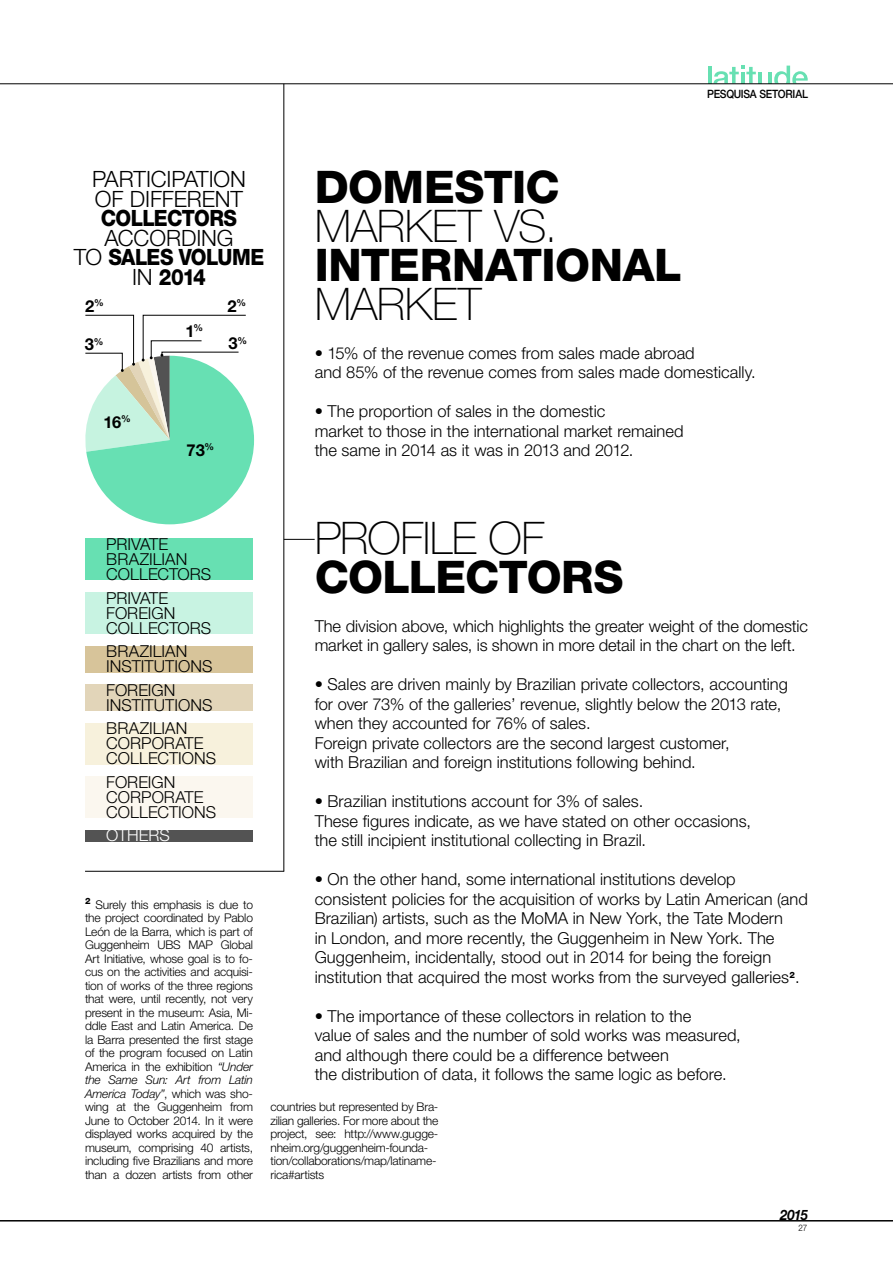
<style>
.page{position:relative;width:893px;height:1263px;background:#fff}
.page>*{position:absolute;margin:0;border:0;box-sizing:border-box;transform-origin:0 0}
.LAT_Título_LIGHT{font:800 45px/39px "Helvetica Neue LT Std";letter-spacing:-.01em;color:#000}
.LAT_TITULOS_graficos{font:300 22.5px/19.5px "Helvetica Neue LT Std";letter-spacing:-.005em;color:#000;text-align:center}
.LAT_itens_destacados{font:300 16.5px/19.5px "Helvetica Neue LT Std";color:#000}
.LAT_Textão{font:300 16.5px/19.5px "Helvetica Neue LT Std";letter-spacing:-.01em;color:#000}
.t1{font:700 16.5px "Helvetica Neue LT Std";color:#000}
.t2{font:300 16.5px "Helvetica Neue LT Std";color:#fff}
.t3{font:italic 700 14.4px "Helvetica Neue LT Std";color:#000;scale:.9 1}
.LAT_nota_rodape{font:300 12px/13.5px "Helvetica Neue LT Std";letter-spacing:-.015em;color:#000;text-align:justify}
.t4{font:500 11.55px "Helvetica Neue LT Std";letter-spacing:-.02em;color:#000;scale:.9 1}
.t5{font:300 9px "Helvetica Neue LT Std";color:#000;scale:.9 1}
.s1{font-weight:800}
.s2{font-weight:100}
.s3{font-weight:700}
.s4{font-style:italic}
</style>
<div class="page">
<hr style="left:768px;top:72px;width:4px;height:11px;background:#67e0b2">
<svg style="left:774px;top:66px;width:34px;height:17px"></svg>
<hr style="left:708px;top:66px;width:3px;height:17px;background:#67e0b2">
<svg style="left:714px;top:66px;width:47px;height:17px"></svg>
<hr style="left:0;top:83px;width:893px;height:1px;background:#000">
<hr style="left:0;top:1220px;width:893px;height:1px;background:#000">
<div style="left:85px;top:592px;width:168px;height:42px;background:#c8f3e2"></div>
<div style="left:85px;top:539px;width:168px;height:41px;background:#67e0b2"></div>
<div style="left:85px;top:646px;width:168px;height:26px;background:#d7c49a"></div>
<div style="left:85px;top:723px;width:167px;height:42px;background:#f7f1dc"></div>
<div style="left:85px;top:684px;width:167px;height:27px;background:#e2d5b9"></div>
<div style="left:85px;top:830px;width:168px;height:11px;background:#535353"></div>
<div style="left:85px;top:776px;width:168px;height:42px;background:#fbf7ef"></div>
<svg style="left:85px;top:314px;width:169px;height:210px"></svg>
<hr style="left:284px;top:539px;width:31px;height:1px;background:#000">
<hr style="left:85px;top:871px;width:199px;height:1px;background:#000">
<hr style="left:283px;top:84px;width:1px;height:787px;background:#000">
<p class="LAT_TITULOS_graficos" style="left:74px;top:169px;width:192px">PARTICIPATION<br>OF DIFFERENT<br><span class="s1">COLLECTORS<br></span>ACCORDING<br>TO <span class="s1">SALES VOLUME<br></span>IN <span class="s1">2014</span></p>
<p class="t1" style="left:85px;top:296px;width:20px">2<sup>%</sup></p>
<p class="t1" style="left:227px;top:296px;width:20px">2<sup>%</sup></p>
<p class="t1" style="left:186px;top:321px;width:19px">1<sup>%</sup></p>
<p class="t1" style="left:229px;top:333px;width:20px">3<sup>%</sup></p>
<p class="t1" style="left:85px;top:334px;width:20px">3<sup>%</sup></p>
<p class="t1" style="left:104px;top:412px;width:29px">16<sup>%</sup></p>
<p class="t1" style="left:187px;top:440px;width:29px">73<sup>%</sup></p>
<p class="t4" style="left:707px;top:87px;width:114px">PESQUISA SETORIAL</p>
<p class="LAT_Título_LIGHT" style="left:315px;top:167px;width:369px">DOMESTIC<br><span class="s2">MARKET VS.<br></span>INTERNATIONAL<br><span class="s2">MARKET</span></p>
<p class="LAT_itens_destacados" style="left:315px;top:343px;width:443px"><span class="s3">•</span> 15% of the revenue comes from sales made abroad<br>and 85% of the revenue comes from sales made domestically.</p>
<p class="LAT_itens_destacados" style="left:315px;top:401px;width:370px"><span class="s3">•</span> The proportion of sales in the domestic<br>market to those in the international market remained the same in 2014 as it was in 2013 and 2012.</p>
<p class="LAT_itens_destacados" style="left:106px;top:537px;width:107px;line-height:15px">PRIVATE<br>BRAZILIAN<br>COLLECTORS</p>
<p class="LAT_itens_destacados" style="left:106px;top:590px;width:107px;line-height:15px">PRIVATE<br>FOREIGN<br>COLLECTORS</p>
<p class="LAT_itens_destacados" style="left:106px;top:644px;width:108px;line-height:15px">BRAZILIAN<br>INSTITUTIONS</p>
<p class="LAT_itens_destacados" style="left:106px;top:682px;width:108px;line-height:15px">FOREIGN<br>INSTITUTIONS</p>
<p class="LAT_itens_destacados" style="left:106px;top:721px;width:111px;line-height:15px">BRAZILIAN<br>CORPORATE<br>COLLECTIONS</p>
<p class="LAT_itens_destacados" style="left:106px;top:774px;width:111px;line-height:15px">FOREIGN<br>CORPORATE<br>COLLECTIONS</p>
<p class="t2" style="left:106px;top:825px;width:65px">OTHERS</p>
<p class="LAT_nota_rodape" style="left:85px;top:897px;width:169px"><sup>2</sup> Surely this emphasis is due to the project coordinated by Pablo León de la Barra, which is part of Guggenheim UBS MAP Global Art Initiative, whose goal is to fo&shy;cus on the activities and acquisi&shy;tion of works of the three regions that were, until recently, not very present in the museum: Asia, Mi&shy;ddle East and Latin America. De la Barra presented the first stage of the program focused on Latin America in the exhibition <span class="s4">“Under the Same Sun: Art from Latin America Today”</span>, which was sho&shy;wing at the Guggenheim from June to October 2014. In it were displayed works acquired by the museum, comprising 40 artists, including five Brazilians and more than a dozen artists from other</p>
<p class="LAT_Título_LIGHT" style="left:315px;top:518px;width:310px"><span class="s2">PROFILE OF<br></span>COLLECTORS</p>
<p class="LAT_Textão" style="left:315px;top:616px;width:495px">The division above, which highlights the greater weight of the domestic market in gallery sales, is shown in more detail in the chart on the left.</p>
<p class="LAT_itens_destacados" style="left:315px;top:674px;width:475px"><span class="s3">•</span> Sales are driven mainly by Brazilian private collectors, accounting for over 73% of the galleries’ revenue, slightly below the 2013 rate, when they accounted for 76% of sales.</p>
<p class="LAT_itens_destacados" style="left:315px;top:733px;width:416px">Foreign private collectors are the second largest customer, with Brazilian and foreign institutions following behind.</p>
<p class="LAT_itens_destacados" style="left:315px;top:791px;width:438px"><span class="s3">•</span> Brazilian institutions account for 3% of sales.<br>These figures indicate, as we have stated on other occasions, the still incipient institutional collecting in Brazil.</p>
<p class="LAT_itens_destacados" style="left:315px;top:869px;width:495px"><span class="s3">•</span> On the other hand, some international institutions develop consistent policies for the acquisition of works by Latin American (and Brazilian) artists, such as the MoMA in New York, the Tate Modern<br>in London, and more recently, the Guggenheim in New York. The Guggenheim, incidentally, stood out in 2014 for being the foreign institution that acquired the most works from the surveyed galleries<sup>2</sup>.</p>
<p class="LAT_itens_destacados" style="left:315px;top:1006px;width:428px"><span class="s3">•</span> The importance of these collectors in relation to the<br>value of sales and the number of sold works was measured, and although there could be a difference between<br>the distribution of data, it follows the same logic as before.</p>
<p class="LAT_nota_rodape" style="left:270px;top:1100px;width:169px;text-align:left">countries but represented by Bra&shy;zilian galleries. For more about the project, see: http://www.gugge&shy;nheim.org/guggenheim-founda&shy;tion/collaborations/map/latiname&shy;rica#artists</p>
<p class="t3" style="left:780px;top:1206px;width:32px">2015</p>
<p class="t5" style="left:798px;top:1222px;width:12px">27</p>
</div>
